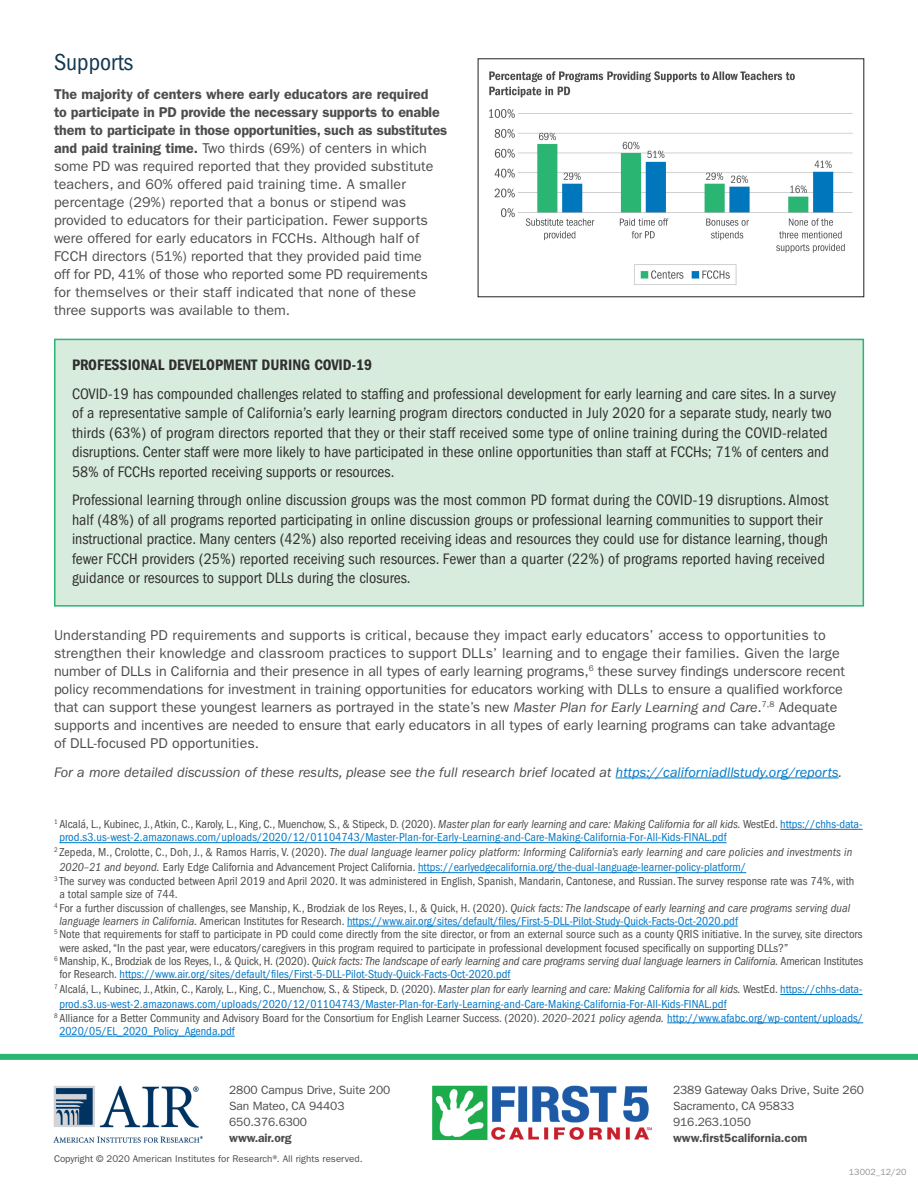
<style>
.page{position:relative;width:918px;height:1188px;background:#fff}
.page>*{position:absolute;margin:0;border:0;box-sizing:border-box;transform-origin:0 0}
.t1{font:condensed 24px "ITC Franklin Gothic Std";color:#143851}
.Callout_Text__Bk_Con{font:condensed 15.75px/19.5px "ITC Franklin Gothic Std";color:#312f30}
.Callout_Text__Bk_Con-2{font:15.75px "ITC Franklin Gothic Std Dm Cd";color:#312f30}
.Paragraph{font:14.25px/18px "ITC Franklin Gothic Std";color:#4b4c4d}
.Paragraph-2{font:italic 14.25px "ITC Franklin Gothic Std";color:#4b4c4d}
.Footnote{font:condensed 12px/13.4px "ITC Franklin Gothic Std";letter-spacing:.005em;color:#4b4c4d}
.Footnote-2{font:condensed 12px/13.4px "ITC Franklin Gothic Std";letter-spacing:.005em;color:#0077c8}
.Footnote-3{font:italic condensed 12px/15px "ITC Franklin Gothic Std";letter-spacing:.01em;color:#4b4c4d}
.t2{font:12px/16px "ITC Franklin Gothic Std";letter-spacing:-.01em;color:#4b4c4d}
.t3{font:9.75px "ITC Franklin Gothic Std";color:#4b4c4d}
.Paragraph-3{font:9px "ITC Franklin Gothic Std";color:#939598}
.s1{font-weight:600}
.s2{font-style:italic}
.s3{color:#0077c8}
.s4{color:#4b4c4d}
.s5{font-style:italic;color:#4b4c4d}
.s6{font-style:normal}
.s7{font-style:normal;color:#0077c8}
</style>
<div class="page">
<div style="left:0;top:1054px;width:918px;height:6px;background:#2bb572"></div>
<img style="left:53px;top:1085px;width:150px;height:58px">
<img style="left:432px;top:1085px;width:220px;height:56px">
<hr style="left:780px;top:829px;width:83px;height:1px;background:#0077c8">
<hr style="left:59px;top:842px;width:668px;height:1px;background:#0077c8">
<hr style="left:418px;top:872px;width:328px;height:1px;background:#0077c8">
<hr style="left:347px;top:926px;width:391px;height:1px;background:#0077c8">
<hr style="left:120px;top:979px;width:390px;height:1px;background:#0077c8">
<hr style="left:780px;top:994px;width:83px;height:1px;background:#0077c8">
<hr style="left:59px;top:1009px;width:668px;height:1px;background:#0077c8">
<hr style="left:667px;top:1023px;width:196px;height:1px;background:#0077c8">
<hr style="left:59px;top:1036px;width:176px;height:1px;background:#0077c8">
<div style="left:54px;top:339px;width:810px;height:268px;background:#d8ecdd;border:2px solid #2bb572"></div>
<hr style="left:616px;top:778px;width:223px;height:1px;background:#0077c8">
<img style="left:489px;top:71px;width:364px;height:214px">
<h2 class="t1" style="left:54px;top:49px;width:81px">Supports</h2>
<p class="Paragraph" style="left:54px;top:85px;width:395px"><span class="s1">The majority of centers where early educators are required<br>to participate in PD provide the necessary supports to enable them to participate in those opportunities, such as substitutes and paid training time.</span> Two thirds (69%) of centers in which some PD was required reported that they provided substitute teachers, and 60% offered paid training time. A smaller percentage (29%) reported that a bonus or stipend was provided to educators for their participation. Fewer supports were offered for early educators in FCCHs. Although half of FCCH directors (51%) reported that they provided paid time<br>off for PD, 41% of those who reported some PD requirements for themselves or their staff indicated that none of these three supports was available to them.</p>
<p class="Callout_Text__Bk_Con-2" style="left:72px;top:356px;width:302px">PROFESSIONAL DEVELOPMENT DURING COVID-19</p>
<p class="Callout_Text__Bk_Con" style="left:72px;top:384px;width:766px">COVID-19 has compounded challenges related to staffing and professional development for early learning and care sites. In a survey of a representative sample of California’s early learning program directors conducted in July 2020 for a separate study, nearly two thirds (63%) of program directors reported that they or their staff received some type of online training during the COVID-related disruptions. Center staff were more likely to have participated in these online opportunities than staff at FCCHs; 71% of centers and 58% of FCCHs reported receiving supports or resources.</p>
<p class="Callout_Text__Bk_Con" style="left:72px;top:491px;width:758px">Professional learning through online discussion groups was the most common PD format during the COVID-19 disruptions. Almost half (48%) of all programs reported participating in online discussion groups or professional learning communities to support their instructional practice. Many centers (42%) also reported receiving ideas and resources they could use for distance learning, though fewer FCCH providers (25%) reported receiving such resources. Fewer than a quarter (22%) of programs reported having received guidance or resources to support DLLs during the closures.</p>
<p class="Paragraph" style="left:54px;top:626px;width:792px">Understanding PD requirements and supports is critical, because they impact early educators’ access to opportunities to strengthen their knowledge and classroom practices to support DLLs’ learning and to engage their families. Given the large number of DLLs in California and their presence in all types of early learning programs,<sup>6</sup> these survey findings underscore recent policy recommendations for investment in training opportunities for educators working with DLLs to ensure a qualified workforce that can support these youngest learners as portrayed in the state’s new <span class="s2">Master Plan for Early Learning and Care</span>.<sup>7,8</sup> Adequate supports and incentives are needed to ensure that early educators in all types of early learning programs can take advantage of DLL-focused PD opportunities.</p>
<p class="Paragraph-2" style="left:54px;top:764px;width:790px">For a more detailed discussion of these results, please see the full research brief located at <span class="s3">https://californiadllstudy.org/reports</span>.</p>
<p class="Footnote-2" style="left:59px;top:818px;width:805px;text-indent:-5px"><sup>1</sup> <span class="s4">Alcalá, L., Kubinec, J., Atkin, C., Karoly, L., King, C., Muenchow, S., &amp; Stipeck, D. (2020).</span> <span class="s5">Master plan for early learning and care: Making California for all kids.</span> <span class="s4">WestEd.</span> https://chhs-data&shy;prod.s3.us-west-2.amazonaws.com/uploads/2020/12/01104743/Master-Plan-for-Early-Learning-and-Care-Making-California-For-All-Kids-FINAL.pdf</p>
<p class="Footnote-3" style="left:59px;top:845px;width:794px;text-indent:-5px"><sup>2</sup> <span class="s6">Zepeda, M., Crolotte, C., Doh, J., &amp; Ramos Harris, V. (2020).</span> The dual language learner policy platform: Informing California’s early learning and care policies and investments in<br>2020–21 and beyond. <span class="s6">Early Edge California and Advancement Project California.</span> <span class="s7">https://earlyedgecalifornia.org/the-dual-language-learner-policy-platform/</span></p>
<p class="Footnote" style="left:59px;top:874px;width:796px;text-indent:-5px"><sup>3</sup> The survey was conducted between April 2019 and April 2020. It was administered in English, Spanish, Mandarin, Cantonese, and Russian. The survey response rate was 74%, with a total sample size of 744.</p>
<p class="Footnote" style="left:59px;top:901px;width:792px;text-indent:-5px"><sup>4</sup> For a further discussion of challenges, see Manship, K., Brodziak de los Reyes, I., &amp; Quick, H. (2020). <span class="s2">Quick facts: The landscape of early learning and care programs serving dual language learners in California.</span> American Institutes for Research. <span class="s3">https://www.air.org/sites/default/files/First-5-DLL-Pilot-Study-Quick-Facts-Oct-2020.pdf</span></p>
<p class="Footnote" style="left:59px;top:928px;width:805px;text-indent:-5px"><sup>5</sup> Note that requirements for staff to participate in PD could come directly from the site director, or from an external source such as a county QRIS initiative. In the survey, site directors were asked, “In the past year, were educators/caregivers in this program required to participate in professional development focused specifically on supporting DLLs?”</p>
<p class="Footnote-3" style="left:59px;top:954px;width:805px;line-height:13.4px;text-indent:-5px"><sup>6</sup> <span class="s6">Manship, K., Brodziak de los Reyes, I., &amp; Quick, H. (2020).</span> Quick facts: The landscape of early learning and care programs serving dual language learners in California. <span class="s6">American Institutes for Research.</span> <span class="s7">https://www.air.org/sites/default/files/First-5-DLL-Pilot-Study-Quick-Facts-Oct-2020.pdf</span></p>
<p class="Footnote-2" style="left:59px;top:982px;width:805px;line-height:15px;text-indent:-5px"><sup>7</sup> <span class="s4">Alcalá, L., Kubinec, J., Atkin, C., Karoly, L., King, C., Muenchow, S., &amp; Stipeck, D. (2020).</span> <span class="s5">Master plan for early learning and care: Making California for all kids.</span> <span class="s4">WestEd.</span> https://chhs-data&shy;prod.s3.us-west-2.amazonaws.com/uploads/2020/12/01104743/Master-Plan-for-Early-Learning-and-Care-Making-California-For-All-Kids-FINAL.pdf</p>
<p class="Footnote" style="left:59px;top:1011px;width:805px;text-indent:-5px"><sup>8</sup> Alliance for a Better Community and Advisory Board for the Consortium for English Learner Success. (2020). <span class="s2">2020–2021 policy agenda.</span> <span class="s3">http://www.afabc.org/wp-content/uploads/<br>2020/05/EL_2020_Policy_Agenda.pdf</span></p>
<p class="t2" style="left:229px;top:1082px;width:163px">2800 Campus Drive, Suite 200<br>San Mateo, CA 94403<br>650.376.6300<br><span class="s1">www.air.org</span></p>
<p class="t3" style="left:54px;top:1153px;width:310px">Copyright © 2020 American Institutes for Research®. All rights reserved.</p>
<p class="t2" style="left:673px;top:1082px;width:192px">2389 Gateway Oaks Drive, Suite 260<br>Sacramento, CA 95833<br>916.263.1050 <span class="s1">www.first5california.com</span></p>
<p class="Paragraph-3" style="left:849px;top:1167px;width:59px">13002_12/20</p>
</div>
